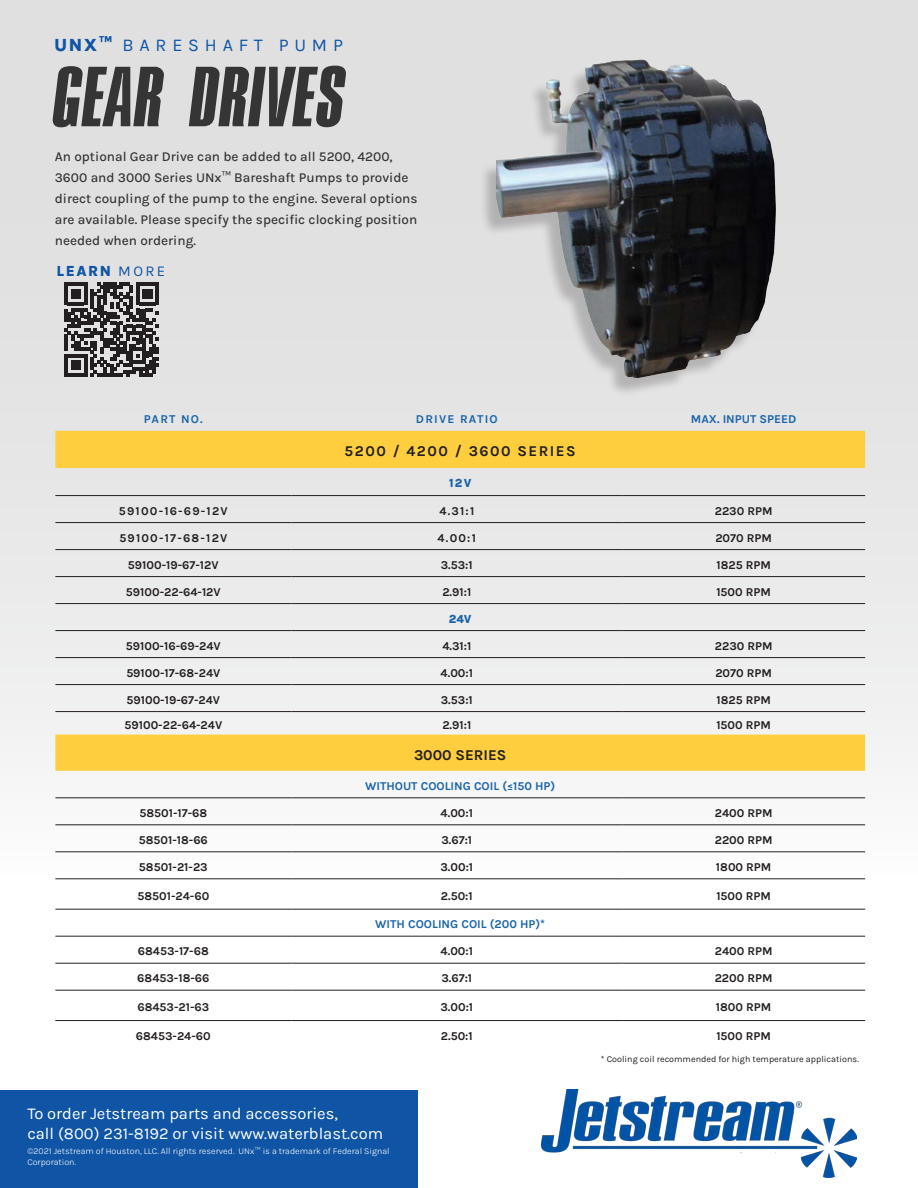
<style>
.page{position:relative;width:918px;height:1188px;background:#fff}
.page>*{position:absolute;margin:0;border:0;box-sizing:border-box;transform-origin:0 0}
.t1{font:italic 600 82.5px "Plakette TS";letter-spacing:.025em;color:#363536}
.t2{font:18px "Karla";letter-spacing:.32em;color:#1055a5}
.t3{font:16.5px/19.8px "Karla";color:#fff}
.t4{font:700 15px "Karla";letter-spacing:.1em;color:#231f20}
.t5{font:700 15px "Karla";color:#231f20}
.t6{font:800 15px "Karla";letter-spacing:.1em;color:#1055a5}
.t7{font:500 13.5px/21px "Karla";color:#363536}
.t8{font:700 12px "Karla";color:#231f20}
.t9{font:700 12px "Karla";color:#1a64a9}
.t10{font:700 12px "Karla";letter-spacing:.1em;color:#231f20}
.t11{font:700 12px "Karla";letter-spacing:.1em;color:#1a64a9}
.t12{font:800 12px "Karla";letter-spacing:.05em;color:#1a64a9}
.t13{font:300 9px/10.8px "Karla";color:#fff}
.Chart_Small_Text{font:9px "Karla";color:#231f20}
.s1{font-weight:800}
.s2{font-weight:400}
</style>
<div class="page">
<img style="left:542px;top:1090px;width:315px;height:87px">
<div style="left:0;top:1090px;width:417px;height:98px;background:#1055a5"></div>
<div style="left:0;top:0;width:918px;height:875px;background:linear-gradient(to bottom,#dbdbdb,#f5f5f5)"></div>
<div style="left:479px;top:63px;width:295px;height:334px;background:#231f20;opacity:.24"></div>
<img style="left:497px;top:54px;width:281px;height:328px">
<svg style="left:55px;top:431px;width:810px;height:340px;fill:#edeaea"></svg>
<hr style="left:55px;top:495px;width:236px;height:1px;background:#231f20">
<hr style="left:291px;top:495px;width:331px;height:1px;background:#231f20">
<hr style="left:622px;top:495px;width:243px;height:1px;background:#231f20">
<hr style="left:55px;top:522px;width:236px;height:1px;background:#231f20">
<hr style="left:291px;top:522px;width:331px;height:1px;background:#231f20">
<hr style="left:622px;top:522px;width:243px;height:1px;background:#231f20">
<hr style="left:55px;top:549px;width:236px;height:1px;background:#231f20">
<hr style="left:291px;top:549px;width:331px;height:1px;background:#231f20">
<hr style="left:622px;top:549px;width:243px;height:1px;background:#231f20">
<hr style="left:55px;top:576px;width:236px;height:1px;background:#231f20">
<hr style="left:291px;top:576px;width:331px;height:1px;background:#231f20">
<hr style="left:622px;top:576px;width:243px;height:1px;background:#231f20">
<hr style="left:55px;top:603px;width:236px;height:1px;background:#231f20">
<hr style="left:291px;top:603px;width:331px;height:1px;background:#231f20">
<hr style="left:622px;top:603px;width:243px;height:1px;background:#231f20">
<hr style="left:55px;top:630px;width:236px;height:1px;background:#231f20">
<hr style="left:291px;top:630px;width:331px;height:1px;background:#231f20">
<hr style="left:622px;top:630px;width:243px;height:1px;background:#231f20">
<hr style="left:55px;top:657px;width:236px;height:1px;background:#231f20">
<hr style="left:291px;top:657px;width:331px;height:1px;background:#231f20">
<hr style="left:622px;top:657px;width:243px;height:1px;background:#231f20">
<hr style="left:55px;top:684px;width:236px;height:1px;background:#231f20">
<hr style="left:291px;top:684px;width:331px;height:1px;background:#231f20">
<hr style="left:622px;top:684px;width:243px;height:1px;background:#231f20">
<hr style="left:55px;top:711px;width:236px;height:1px;background:#231f20">
<hr style="left:291px;top:711px;width:331px;height:1px;background:#231f20">
<hr style="left:622px;top:711px;width:243px;height:1px;background:#231f20">
<hr style="left:55px;top:825px;width:236px;height:1px;background:#231f20">
<hr style="left:291px;top:825px;width:331px;height:1px;background:#231f20">
<hr style="left:622px;top:825px;width:243px;height:1px;background:#231f20">
<hr style="left:55px;top:852px;width:236px;height:1px;background:#231f20">
<hr style="left:291px;top:852px;width:331px;height:1px;background:#231f20">
<hr style="left:622px;top:852px;width:243px;height:1px;background:#231f20">
<hr style="left:55px;top:879px;width:236px;height:1px;background:#231f20">
<hr style="left:291px;top:879px;width:331px;height:1px;background:#231f20">
<hr style="left:622px;top:879px;width:243px;height:1px;background:#231f20">
<hr style="left:55px;top:909px;width:236px;height:1px;background:#231f20">
<hr style="left:291px;top:909px;width:331px;height:1px;background:#231f20">
<hr style="left:622px;top:909px;width:243px;height:1px;background:#231f20">
<hr style="left:55px;top:936px;width:236px;height:1px;background:#231f20">
<hr style="left:291px;top:936px;width:331px;height:1px;background:#231f20">
<hr style="left:622px;top:936px;width:243px;height:1px;background:#231f20">
<hr style="left:55px;top:963px;width:236px;height:1px;background:#231f20">
<hr style="left:291px;top:963px;width:331px;height:1px;background:#231f20">
<hr style="left:622px;top:963px;width:243px;height:1px;background:#231f20">
<hr style="left:55px;top:990px;width:236px;height:1px;background:#231f20">
<hr style="left:291px;top:990px;width:331px;height:1px;background:#231f20">
<hr style="left:622px;top:990px;width:243px;height:1px;background:#231f20">
<hr style="left:55px;top:1020px;width:236px;height:1px;background:#231f20">
<hr style="left:291px;top:1020px;width:331px;height:1px;background:#231f20">
<hr style="left:622px;top:1020px;width:243px;height:1px;background:#231f20">
<hr style="left:55px;top:798px;width:236px;height:1px;background:#231f20">
<hr style="left:291px;top:798px;width:331px;height:1px;background:#231f20">
<hr style="left:622px;top:798px;width:243px;height:1px;background:#231f20">
<svg style="left:64px;top:283px;width:95px;height:94px;background:#6a6868"></svg>
<p class="t2" style="left:54px;top:34px;width:290px"><span class="s1">UNX™</span> BARESHAFT PUMP</p>
<p class="t1" style="left:54px;top:51px;width:292px">GEAR DRIVES</p>
<p class="t7" style="left:55px;top:146px;width:364px">An optional Gear Drive can be added to all 5200, 4200, 3600 and 3000 Series UNx™ Bareshaft Pumps to provide direct coupling of the pump to the engine. Several options are available. Please specify the specific clocking position needed when ordering.</p>
<p class="t6" style="left:57px;top:261px;width:110px">LEARN <span class="s2">MORE</span></p>
<p class="t9" style="left:144px;top:411px;width:60px">PART NO.</p>
<p class="t11" style="left:416px;top:411px;width:83px">DRIVE RATIO</p>
<p class="t9" style="left:691px;top:411px;width:107px">MAX. INPUT SPEED</p>
<p class="t4" style="left:345px;top:442px;width:233px">5200 / 4200 / 3600 SERIES</p>
<p class="t12" style="left:449px;top:476px;width:24px">12V</p>
<p class="t10" style="left:119px;top:503px;width:110px">59100-16-69-12V</p>
<p class="t8" style="left:439px;top:503px;width:36px">4.31:1</p>
<p class="t8" style="left:715px;top:503px;width:59px">2230 RPM</p>
<p class="t10" style="left:119px;top:530px;width:110px">59100-17-68-12V</p>
<p class="t8" style="left:438px;top:530px;width:40px">4.00:1</p>
<p class="t8" style="left:715px;top:530px;width:58px">2070 RPM</p>
<p class="t8" style="left:128px;top:557px;width:92px">59100-19-67-12V</p>
<p class="t8" style="left:441px;top:557px;width:33px">3.53:1</p>
<p class="t8" style="left:716px;top:557px;width:56px">1825 RPM</p>
<p class="t8" style="left:126px;top:584px;width:96px">59100-22-64-12V</p>
<p class="t8" style="left:442px;top:584px;width:30px">2.91:1</p>
<p class="t8" style="left:716px;top:584px;width:56px">1500 RPM</p>
<p class="t12" style="left:449px;top:611px;width:24px">24V</p>
<p class="t8" style="left:126px;top:638px;width:96px">59100-16-69-24V</p>
<p class="t8" style="left:442px;top:638px;width:30px">4.31:1</p>
<p class="t8" style="left:715px;top:638px;width:59px">2230 RPM</p>
<p class="t8" style="left:126px;top:665px;width:96px">59100-17-68-24V</p>
<p class="t8" style="left:441px;top:665px;width:34px">4.00:1</p>
<p class="t8" style="left:715px;top:665px;width:58px">2070 RPM</p>
<p class="t8" style="left:127px;top:692px;width:95px">59100-19-67-24V</p>
<p class="t8" style="left:441px;top:692px;width:33px">3.53:1</p>
<p class="t8" style="left:716px;top:692px;width:56px">1825 RPM</p>
<p class="t8" style="left:125px;top:717px;width:99px">59100-22-64-24V</p>
<p class="t8" style="left:442px;top:717px;width:30px">2.91:1</p>
<p class="t8" style="left:716px;top:717px;width:56px">1500 RPM</p>
<p class="t5" style="left:414px;top:745px;width:94px">3000 SERIES</p>
<p class="t9" style="left:365px;top:778px;width:192px">WITHOUT COOLING COIL (≤150 HP)</p>
<p class="t8" style="left:139px;top:805px;width:69px">58501-17-68</p>
<p class="t8" style="left:441px;top:805px;width:34px">4.00:1</p>
<p class="t8" style="left:715px;top:805px;width:59px">2400 RPM</p>
<p class="t8" style="left:139px;top:832px;width:71px">58501-18-66</p>
<p class="t8" style="left:441px;top:832px;width:32px">3.67:1</p>
<p class="t8" style="left:715px;top:832px;width:59px">2200 RPM</p>
<p class="t8" style="left:139px;top:859px;width:70px">58501-21-23</p>
<p class="t8" style="left:440px;top:859px;width:34px">3.00:1</p>
<p class="t8" style="left:716px;top:859px;width:57px">1800 RPM</p>
<p class="t8" style="left:137px;top:888px;width:73px">58501-24-60</p>
<p class="t8" style="left:441px;top:888px;width:33px">2.50:1</p>
<p class="t8" style="left:716px;top:888px;width:56px">1500 RPM</p>
<p class="t9" style="left:375px;top:916px;width:171px">WITH COOLING COIL (200 HP)*</p>
<p class="t8" style="left:138px;top:943px;width:72px">68453-17-68</p>
<p class="t8" style="left:441px;top:943px;width:34px">4.00:1</p>
<p class="t8" style="left:715px;top:943px;width:59px">2400 RPM</p>
<p class="t8" style="left:137px;top:970px;width:74px">68453-18-66</p>
<p class="t8" style="left:441px;top:970px;width:32px">3.67:1</p>
<p class="t8" style="left:715px;top:970px;width:59px">2200 RPM</p>
<p class="t8" style="left:137px;top:999px;width:73px">68453-21-63</p>
<p class="t8" style="left:440px;top:999px;width:34px">3.00:1</p>
<p class="t8" style="left:716px;top:999px;width:57px">1800 RPM</p>
<p class="t8" style="left:136px;top:1028px;width:76px">68453-24-60</p>
<p class="t8" style="left:441px;top:1028px;width:33px">2.50:1</p>
<p class="t8" style="left:716px;top:1028px;width:56px">1500 RPM</p>
<p class="Chart_Small_Text" style="left:601px;top:1053px;width:260px">* Cooling coil recommended for high temperature applications.</p>
<p class="t3" style="left:27px;top:1104px;width:357px">To order Jetstream parts and accessories,<br>call (800) 231-8192 or visit www.waterblast.com</p>
<p class="t13" style="left:27px;top:1146px;width:364px">©2021 Jetstream of Houston, LLC. All rights reserved. UNx™ is a trademark of Federal Signal<br>Corporation.</p>
</div>
